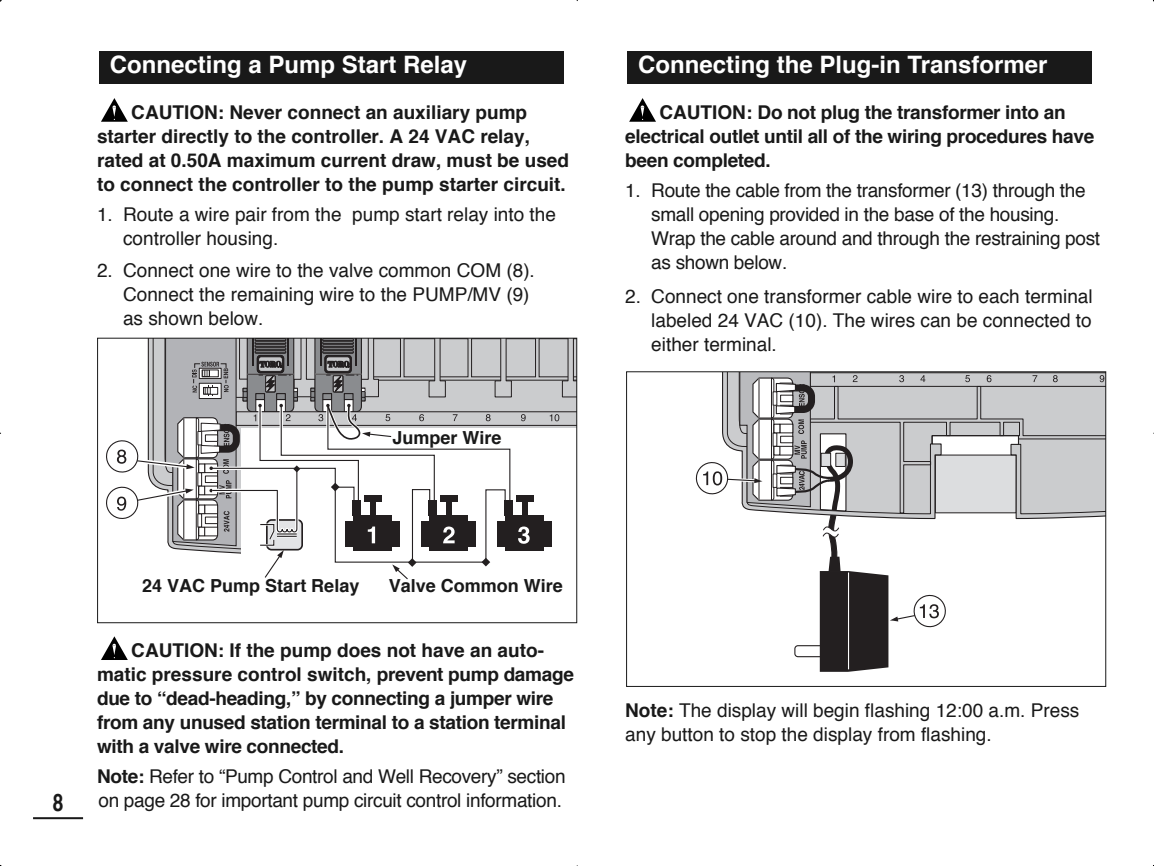
<style>
.page{position:relative;width:1154px;height:866px;background:#fff}
.page>*{position:absolute;margin:0;border:0;box-sizing:border-box;transform-origin:0 0}
.t1{font:700 24px "Helvetica";color:#fff}
.t2{font:700 24px "Helvetica";color:#191919;scale:.8 1}
.t3{font:19px/24px "Helvetica";color:#191919}
.t4{font:700 19px/24px "Helvetica";color:#191919}
.t5{font:700 18px "Helvetica";color:#191919}
.s1{font-weight:700}
</style>
<div class="page">
<svg style="left:629px;top:98px;width:27px;height:24px"></svg>
<div style="left:627px;top:51px;width:464px;height:32px;background:#191919"></div>
<svg style="left:101px;top:636px;width:27px;height:24px"></svg>
<svg style="left:101px;top:98px;width:27px;height:24px"></svg>
<div style="left:99px;top:51px;width:464px;height:32px;background:#191919"></div>
<hr style="left:33px;top:817px;width:50px;height:2px;background:#191919">
<svg style="left:696px;top:373px;width:408px;height:299px"></svg>
<div style="left:626px;top:371px;width:480px;height:316px;border:1px solid #191919"></div>
<svg style="left:106px;top:340px;width:469px;height:240px"></svg>
<div style="left:97px;top:338px;width:480px;height:285px;border:1px solid #191919"></div>
<div style="left:142px;top:579px;width:232px;height:29px;background:#fff"></div>
<p class="t1" style="left:110px;top:55px;width:359px">Connecting a Pump Start Relay</p>
<p class="t1" style="left:638px;top:55px;width:411px">Connecting the Plug-in Transformer</p>
<p class="t4" style="left:97px;top:102px;width:473px;text-indent:34px">CAUTION: Never connect an auxiliary pump starter directly to the controller. A 24 VAC relay, rated at 0.50A maximum current draw, must be used to connect the controller to the pump starter circuit.</p>
<p class="t3" style="left:123px;top:204px;width:434px;text-indent:-26px">1. Route a wire pair from the pump start relay into the controller housing.</p>
<p class="t3" style="left:123px;top:260px;width:413px;text-indent:-26px">2. Connect one wire to the valve common COM (8).<br>Connect the remaining wire to the PUMP/MV (9) as shown below.</p>
<p class="t5" style="left:392px;top:430px;width:110px">Jumper Wire</p>
<p class="t4" style="left:625px;top:102px;width:470px;text-indent:34px">CAUTION: Do not plug the transformer into an electrical outlet until all of the wiring procedures have been completed.</p>
<p class="t3" style="left:651px;top:180px;width:450px;text-indent:-26px">1. Route the cable from the transformer (13) through the small opening provided in the base of the housing.<br>Wrap the cable around and through the restraining post as shown below.</p>
<p class="t3" style="left:651px;top:286px;width:443px;text-align:justify;text-indent:-26px">2. Connect one transformer cable wire to each terminal labeled 24 VAC (10). The wires can be connected to either terminal.</p>
<p class="t2" style="left:53px;top:792px;width:15px">8</p>
<p class="t5" style="left:142px;top:578px;width:219px">24 VAC Pump Start Relay</p>
<p class="t5" style="left:389px;top:578px;width:176px">Valve Common Wire</p>
<p class="t4" style="left:97px;top:640px;width:478px;text-indent:34px">CAUTION: If the pump does not have an auto&shy;matic pressure control switch, prevent pump damage due to “dead-heading,” by connecting a jumper wire from any unused station terminal to a station terminal with a valve wire connected.</p>
<p class="t3" style="left:97px;top:766px;width:470px"><span class="s1">Note:</span> Refer to “Pump Control and Well Recovery” section on page 28 for important pump circuit control information.</p>
<p class="t3" style="left:625px;top:700px;width:455px"><span class="s1">Note:</span> The display will begin flashing 12:00 a.m. Press any button to stop the display from flashing.</p>
</div>
